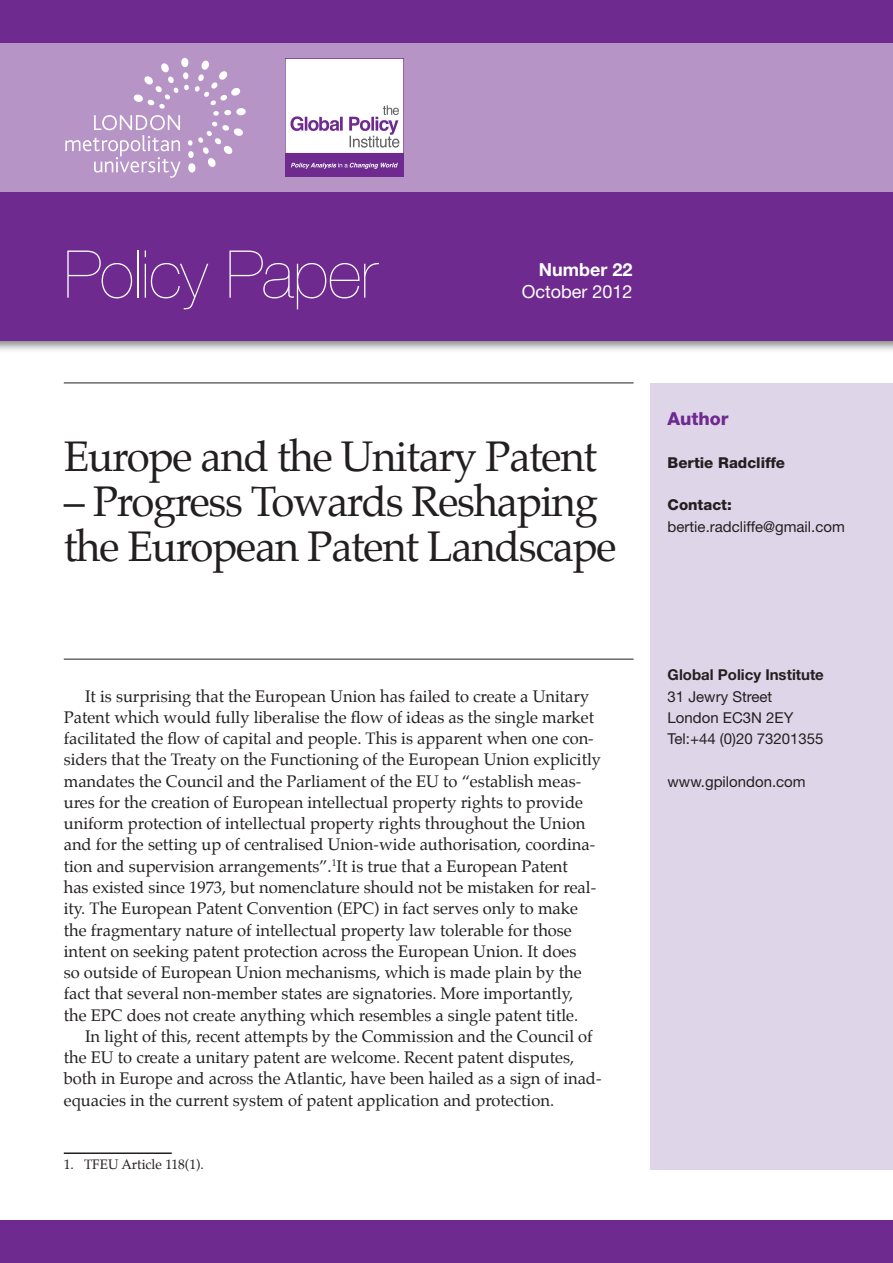
<style>
.page{position:relative;width:893px;height:1263px;background:#fff}
.page>*{position:absolute;margin:0;border:0;box-sizing:border-box;transform-origin:0 0}
.t1{font:200 66px "Helvetica Neue LT Std";letter-spacing:-.015em;color:#fff}
.t2{font:42px/45px "Palatino";letter-spacing:-.03em;color:#231f20}
.t3{font:18px "Helvetica Neue LT Std";color:#fff}
.t4{font:700 18px "Helvetica Neue LT Std";color:#fff}
.t5{font:800 18px "Helvetica Neue LT Std";color:#6e2a8e}
.t6{font:16.5px/21.3px "Palatino";color:#231f20}
.t7{font:15px/21.3px "Helvetica Neue LT Std";color:#231f20}
.t8{font:800 15px "Helvetica Neue LT Std";color:#231f20}
.t9{font:700 15px "Helvetica Neue LT Std";color:#231f20}
.t10{font:13.5px "Palatino";color:#231f20}
</style>
<div class="page">
<div style="left:0;top:0;width:893px;height:353px;background:#231f20;opacity:.55"></div>
<div style="left:0;top:0;width:893px;height:340px;background:#6e2a8e"></div>
<div style="left:651px;top:383px;width:242px;height:787px;background:#dfd5e8"></div>
<div style="left:0;top:1220px;width:893px;height:43px;background:#6e2a8e"></div>
<hr style="left:64px;top:659px;width:570px;height:1px;background:#231f20">
<hr style="left:64px;top:383px;width:570px;height:1px;background:#231f20">
<div style="left:0;top:43px;width:893px;height:149px;background:#b694c6"></div>
<svg style="left:188px;top:122px;width:55px;height:51px"></svg>
<svg style="left:195px;top:60px;width:51px;height:56px"></svg>
<svg style="left:134px;top:58px;width:55px;height:51px"></svg>
<svg style="left:65px;top:115px;width:116px;height:63px"></svg>
<img style="left:286px;top:59px;width:118px;height:117px">
<img style="left:378px;top:102px;width:24px;height:14px">
<img style="left:346px;top:135px;width:56px;height:15px">
<hr style="left:64px;top:1152px;width:108px;height:2px;background:#231f20">
<h1 class="t1" style="left:64px;top:236px;width:315px">Policy Paper</h1>
<p class="t4" style="left:539px;top:259px;width:95px">Number 22</p>
<p class="t3" style="left:522px;top:281px;width:112px">October 2012</p>
<h2 class="t2" style="left:64px;top:434px;width:535px">Europe and the Unitary Patent</h2>
<h2 class="t2" style="left:64px;top:479px;width:554px">– Progress Towards Reshaping the European Patent Landscape</h2>
<p class="t6" style="left:64px;top:685px;width:539px;text-indent:21px">It is surprising that the European Union has failed to create a Unitary Patent which would fully liberalise the flow of ideas as the single market facilitated the flow of capital and people. This is apparent when one con&shy;siders that the Treaty on the Functioning of the European Union explicitly mandates the Council and the Parliament of the EU to “establish meas&shy;ures for the creation of European intellectual property rights to provide uniform protection of intellectual property rights throughout the Union and for the setting up of centralised Union-wide authorisation, coordina&shy;tion and supervision arrangements”.<sup>1</sup>It is true that a European Patent<br>has existed since 1973, but nomenclature should not be mistaken for real&shy;ity. The European Patent Convention (EPC) in fact serves only to make the fragmentary nature of intellectual property law tolerable for those intent on seeking patent protection across the European Union. It does<br>so outside of European Union mechanisms, which is made plain by the fact that several non-member states are signatories. More importantly,<br>the EPC does not create anything which resembles a single patent title.</p>
<p class="t6" style="left:64px;top:1025px;width:539px;text-indent:21px">In light of this, recent attempts by the Commission and the Council of the EU to create a unitary patent are welcome. Recent patent disputes, both in Europe and across the Atlantic, have been hailed as a sign of inad&shy;equacies in the current system of patent application and protection.</p>
<p class="t10" style="left:64px;top:1153px;width:142px">1. TFEU Article 118(1).</p>
<p class="t5" style="left:668px;top:408px;width:63px">Author</p>
<p class="t8" style="left:668px;top:453px;width:119px">Bertie Radcliffe</p>
<p class="t8" style="left:668px;top:496px;width:66px">Contact:</p>
<p class="t7" style="left:668px;top:515px;width:179px">bertie.radcliffe@gmail.com</p>
<p class="t9" style="left:668px;top:666px;width:158px">Global Policy Institute</p>
<p class="t7" style="left:668px;top:685px;width:158px">31 Jewry Street<br>London EC3N 2EY<br>Tel:+44 (0)20 73201355</p>
<p class="t7" style="left:668px;top:770px;width:140px">www.gpilondon.com</p>
</div>
